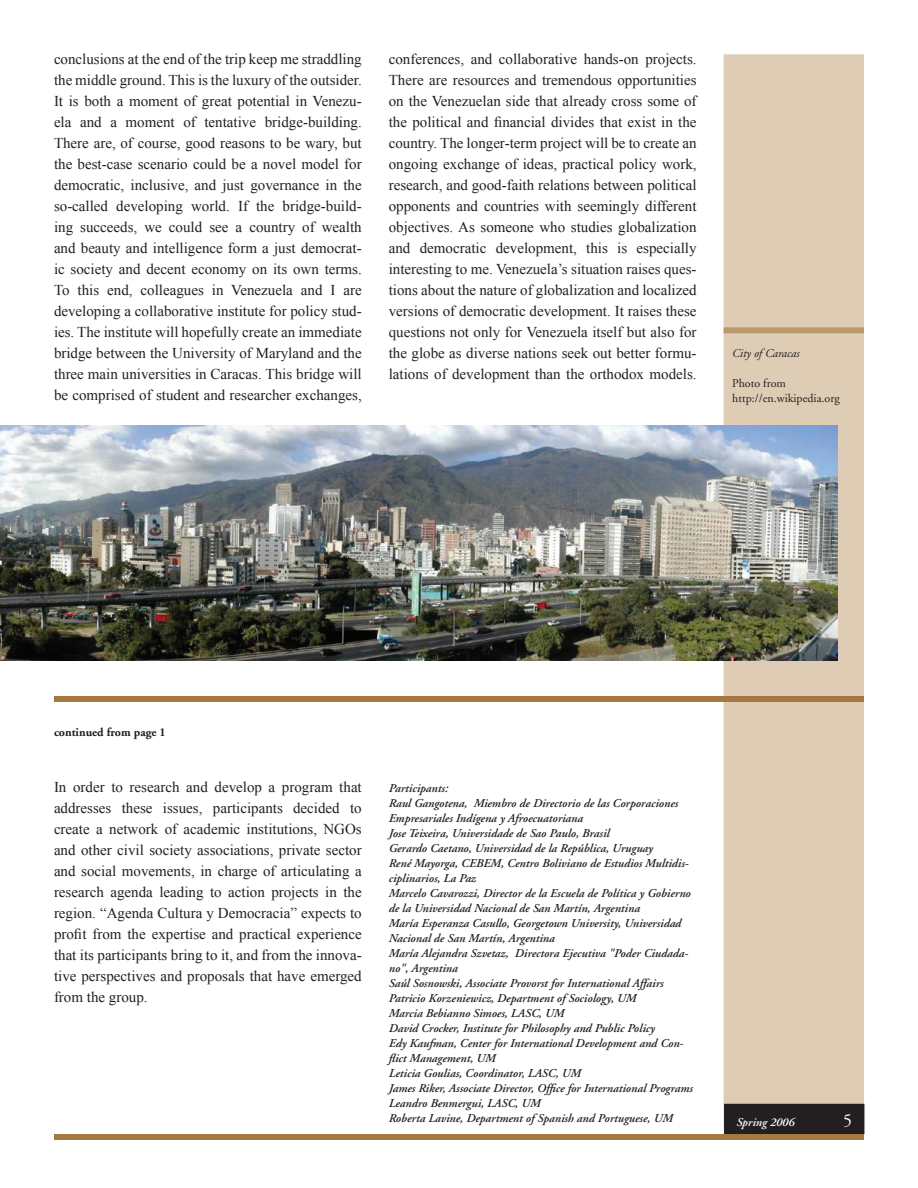
<style>
.page{position:relative;width:918px;height:1188px;background:#fff}
.page>*{position:absolute;margin:0;border:0;box-sizing:border-box;transform-origin:0 0}
.t1{font:18px "Adobe Garamond";color:#fff}
.t2{font:15px/21px "Times New Roman";color:#231f20;text-align:justify}
.t3{font:italic 600 12px/15px "Adobe Garamond";color:#231f20}
.t4{font:12px/15px "Adobe Garamond";color:#231f20}
.t5{font:700 12px "Adobe Garamond";color:#231f20}
.t6{font:italic 12px "Adobe Garamond";color:#231f20}
.t7{font:italic 600 12px "Adobe Garamond";color:#fff}
</style>
<div class="page">
<div style="left:724px;top:55px;width:139px;height:1078px;background:#dfccb5"></div>
<div style="left:724px;top:54px;width:140px;height:1080px;border:2px solid #dfccb5"></div>
<div style="left:725px;top:1105px;width:139px;height:28px;background:#231f20"></div>
<div style="left:724px;top:1104px;width:140px;height:30px;border:2px solid #231f20"></div>
<div style="left:54px;top:1134px;width:810px;height:6px;background:#a5783f"></div>
<img style="left:0;top:425px;width:837px;height:236px">
<div style="left:54px;top:696px;width:810px;height:6px;background:#a5783f"></div>
<div style="left:724px;top:327px;width:140px;height:6px;background:#bb986d"></div>
<p class="t2" style="left:54px;top:49px;width:309px">conclusions at the end of the trip keep me straddling the middle ground. This is the luxury of the outsider.<br>It is both a moment of great potential in Venezu&shy;ela and a moment of tentative bridge-building.<br>There are, of course, good reasons to be wary, but the best-case scenario could be a novel model for democratic, inclusive, and just governance in the so-called developing world. If the bridge-build&shy;ing succeeds, we could see a country of wealth and beauty and intelligence form a just democrat&shy;ic society and decent economy on its own terms.<br>To this end, colleagues in Venezuela and I are developing a collaborative institute for policy stud&shy;ies. The institute will hopefully create an immediate bridge between the University of Maryland and the three main universities in Caracas. This bridge will be comprised of student and researcher exchanges,</p>
<p class="t2" style="left:389px;top:49px;width:309px">conferences, and collaborative hands-on projects.<br>There are resources and tremendous opportunities on the Venezuelan side that already cross some of the political and financial divides that exist in the country. The longer-term project will be to create an ongoing exchange of ideas, practical policy work, research, and good-faith relations between political opponents and countries with seemingly different objectives. As someone who studies globalization and democratic development, this is especially interesting to me. Venezuela’s situation raises ques&shy;tions about the nature of globalization and localized versions of democratic development. It raises these questions not only for Venezuela itself but also for the globe as diverse nations seek out better formu&shy;lations of development than the orthodox models.</p>
<p class="t6" style="left:732px;top:347px;width:69px">City of Caracas</p>
<p class="t4" style="left:732px;top:376px;width:109px">Photo from http://en.wikipedia.org</p>
<p class="t5" style="left:54px;top:726px;width:113px">continued from page 1</p>
<p class="t2" style="left:54px;top:776px;width:309px">In order to research and develop a program that addresses these issues, participants decided to create a network of academic institutions, NGOs and other civil society associations, private sector and social movements, in charge of articulating a research agenda leading to action projects in the region. “Agenda Cultura y Democracia” expects to profit from the expertise and practical experience that its participants bring to it, and from the innova&shy;tive perspectives and proposals that have emerged from the group.</p>
<p class="t3" style="left:389px;top:781px;width:306px">Participants:<br>Raul Gangotena, Miembro de Directorio de las Corporaciones Empresariales Indígena y Afroecuatoriana<br>Jose Teixeira, Universidade de Sao Paulo, Brasil<br>Gerardo Caetano, Universidad de la República, Uruguay<br>René Mayorga, CEBEM, Centro Boliviano de Estudios Multidis&shy;ciplinarios, La Paz<br>Marcelo Cavarozzi, Director de la Escuela de Política y Gobierno de la Universidad Nacional de San Martín, Argentina<br>María Esperanza Casullo, Georgetown University, Universidad Nacional de San Martín, Argentina<br>María Alejandra Szvetaz, Directora Ejecutiva "Poder Ciudada&shy;no", Argentina<br>Saúl Sosnowski, Associate Provorst for International Affairs Patricio Korzeniewicz, Department of Sociology, UM<br>Marcia Bebianno Simoes, LASC, UM<br>David Crocker, Institute for Philosophy and Public Policy<br>Edy Kaufman, Center for International Development and Con&shy;flict Management, UM<br>Leticia Goulias, Coordinator, LASC, UM<br>James Riker, Associate Director, Office for International Programs Leandro Benmergui, LASC, UM<br>Roberta Lavine, Department of Spanish and Portuguese, UM</p>
<p class="t7" style="left:736px;top:1115px;width:60px">Spring 2006</p>
<p class="t1" style="left:843px;top:1110px;width:10px">5</p>
</div>
